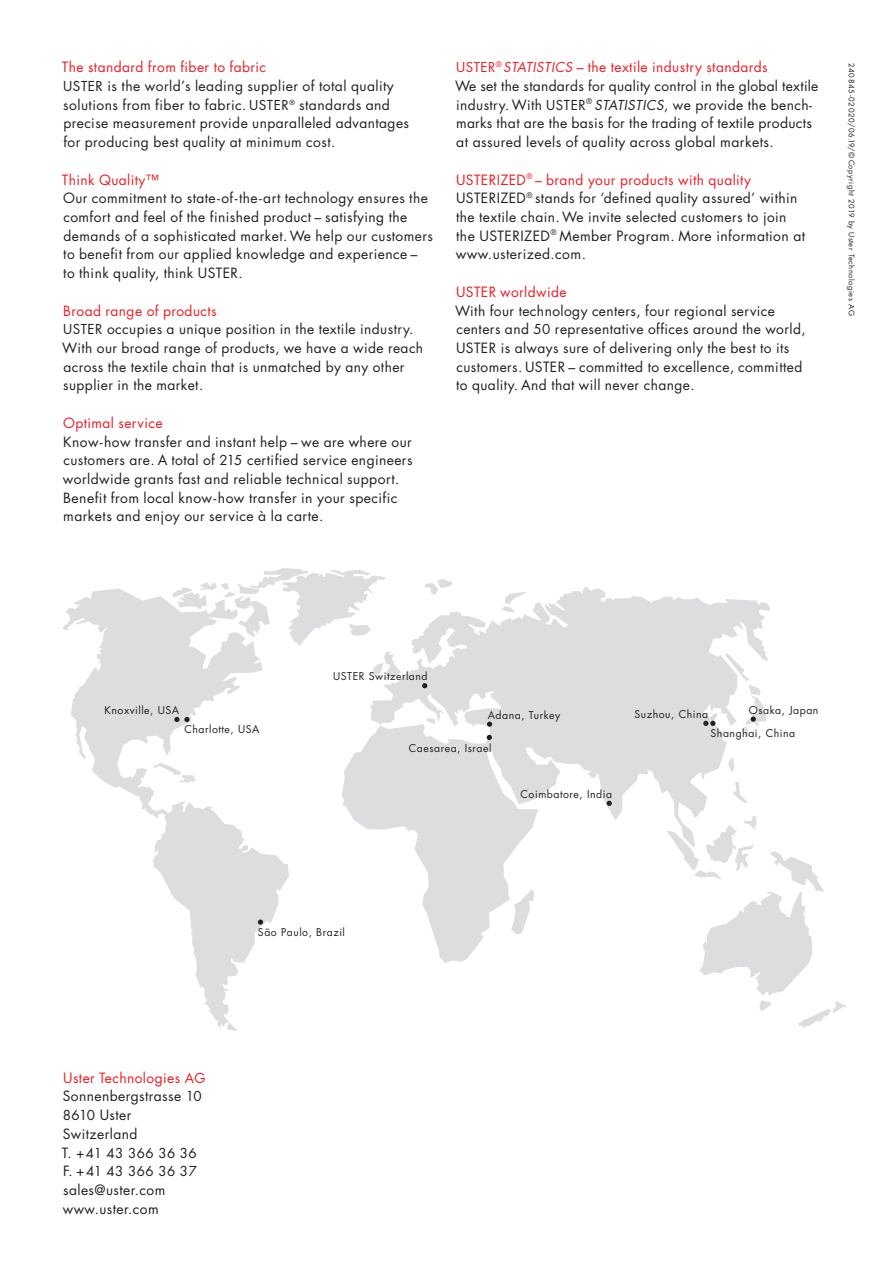
<style>
.page{position:relative;width:893px;height:1263px;background:#fff}
.page>*{position:absolute;margin:0;border:0;box-sizing:border-box;transform-origin:0 0}
.FuturaBook-9_2pt_4_4{font:13.8px/18.8px "Futura Std";letter-spacing:.03em;color:#231f20}
.FuturaBook-9_2pt_4_4-2{font:13.8px "Futura Std";letter-spacing:.03em;color:#ee1d23}
.FuturaBook-9_2pt_4_4-3{font:13.35px/18.8px "Futura Std";letter-spacing:.04em;color:#231f20}
.t1{font:10.5px "Futura Std";letter-spacing:.05em;color:#231f20}
.t2{font:7.5px "Futura Std";letter-spacing:.07em;color:#231f20}
.s1{font-size:13.35px}
.s2{font-style:italic;font-size:13.35px}
.s3{font-size:13.8px}
</style>
<div class="page">
<svg style="left:227px;top:1027px;width:10px;height:4px"></svg>
<svg style="left:699px;top:851px;width:147px;height:177px"></svg>
<svg style="left:425px;top:579px;width:28px;height:8px"></svg>
<svg style="left:63px;top:588px;width:226px;height:439px"></svg>
<svg style="left:172px;top:568px;width:214px;height:77px"></svg>
<svg style="left:342px;top:587px;width:429px;height:376px"></svg>
<svg style="left:153px;top:763px;width:43px;height:20px"></svg>
<svg style="left:372px;top:652px;width:29px;height:26px"></svg>
<svg style="left:426px;top:718px;width:9px;height:6px"></svg>
<svg style="left:728px;top:758px;width:6px;height:13px"></svg>
<svg style="left:725px;top:653px;width:41px;height:84px"></svg>
<svg style="left:703px;top:721px;width:12px;height:5px"></svg>
<svg style="left:607px;top:801px;width:5px;height:5px"></svg>
<svg style="left:487px;top:721px;width:5px;height:6px"></svg>
<svg style="left:487px;top:735px;width:5px;height:5px"></svg>
<svg style="left:422px;top:683px;width:5px;height:5px"></svg>
<svg style="left:258px;top:919px;width:5px;height:6px"></svg>
<svg style="left:174px;top:717px;width:16px;height:5px"></svg>
<p class="FuturaBook-9_2pt_4_4-2" style="left:62px;top:58px;width:206px">The standard from fiber to fabric</p>
<p class="FuturaBook-9_2pt_4_4" style="left:63px;top:77px;width:347px"><span class="s1">USTER</span> is the world’s leading supplier of total quality solutions from fiber to fabric. <span class="s1">USTER</span><sup>®</sup> standards and precise measurement provide unparalleled advantages for producing best quality at minimum cost.</p>
<p class="FuturaBook-9_2pt_4_4-2" style="left:62px;top:171px;width:98px">Think Quality™</p>
<p class="FuturaBook-9_2pt_4_4" style="left:63px;top:189px;width:371px">Our commitment to state-of-the-art technology ensures the comfort and feel of the finished product – satisfying the demands of a sophisticated market. We help our customers to benefit from our applied knowledge and experience –<br>to think quality, think USTER.</p>
<p class="FuturaBook-9_2pt_4_4-2" style="left:63px;top:302px;width:155px">Broad range of products</p>
<p class="FuturaBook-9_2pt_4_4" style="left:62px;top:320px;width:363px"><span class="s1">USTER</span> occupies a unique position in the textile industry.<br>With our broad range of products, we have a wide reach across the textile chain that is unmatched by any other supplier in the market.</p>
<p class="FuturaBook-9_2pt_4_4-2" style="left:63px;top:414px;width:101px">Optimal service</p>
<p class="FuturaBook-9_2pt_4_4" style="left:63px;top:432px;width:351px">Know-how transfer and instant help – we are where our customers are. A total of <span class="s1">215</span> certified service engineers worldwide grants fast and reliable technical support.<br>Benefit from local know-how transfer in your specific markets and enjoy our service à la carte.</p>
<p class="FuturaBook-9_2pt_4_4-2" style="left:456px;top:58px;width:313px"><span class="s1">USTER</span><sup>®</sup> <span class="s2">STATISTICS</span> – the textile industry standards</p>
<p class="FuturaBook-9_2pt_4_4" style="left:455px;top:77px;width:365px">We set the standards for quality control in the global textile industry. With <span class="s1">USTER</span><sup>®</sup> <span class="s2">STATISTICS</span>, we provide the bench&shy;marks that are the basis for the trading of textile products at assured levels of quality across global markets.</p>
<p class="FuturaBook-9_2pt_4_4-2" style="left:456px;top:171px;width:296px">USTERIZED<sup>®</sup> – brand your products with quality</p>
<p class="FuturaBook-9_2pt_4_4" style="left:456px;top:189px;width:351px">USTERIZED<sup>®</sup> stands for ‘defined quality assured’ within the textile chain. We invite selected customers to join the USTERIZED<sup>®</sup> Member Program. More information at www.usterized.com.</p>
<p class="FuturaBook-9_2pt_4_4-2" style="left:456px;top:283px;width:112px">USTER worldwide</p>
<p class="FuturaBook-9_2pt_4_4" style="left:455px;top:301px;width:352px">With four technology centers, four regional service centers and <span class="s1">50</span> representative offices around the world, USTER is always sure of delivering only the best to its customers. USTER – committed to excellence, committed to quality. And that will never change.</p>
<p class="t2" style="left:856px;top:63px;width:254px;rotate:90deg">240845-02020/06.19/© Copyright 2019 by Uster Technologies AG</p>
<p class="t1" style="left:105px;top:704px;width:76px">Knoxville, USA</p>
<p class="t1" style="left:184px;top:723px;width:77px">Charlotte, USA</p>
<p class="t1" style="left:333px;top:670px;width:96px">USTER Switzerland</p>
<p class="t1" style="left:488px;top:708px;width:74px">Adana, Turkey</p>
<p class="t1" style="left:409px;top:741px;width:84px">Caesarea, Israel</p>
<p class="t1" style="left:521px;top:787px;width:93px">Coimbatore, India</p>
<p class="t1" style="left:749px;top:703px;width:71px">Osaka, Japan</p>
<p class="t1" style="left:710px;top:726px;width:86px">Shanghai, China</p>
<p class="t1" style="left:634px;top:707px;width:75px">Suzhou, China</p>
<p class="t1" style="left:258px;top:925px;width:89px">São Paulo, Brazil</p>
<p class="FuturaBook-9_2pt_4_4-2" style="left:63px;top:1069px;width:144px">Uster Technologies <span class="s1">AG</span></p>
<p class="FuturaBook-9_2pt_4_4" style="left:63px;top:1087px;width:140px">Sonnenbergstrasse <span class="s1">10<br>8610</span> Uster<br>Switzerland</p>
<p class="FuturaBook-9_2pt_4_4-3" style="left:62px;top:1143px;width:137px"><span class="s3">T. +</span>41 43 366 36 36<br><span class="s3">F. +</span>41 43 366 36 37</p>
<p class="FuturaBook-9_2pt_4_4" style="left:63px;top:1181px;width:104px">sales@uster.com</p>
<p class="FuturaBook-9_2pt_4_4" style="left:63px;top:1199px;width:97px">www.uster.com</p>
</div>
